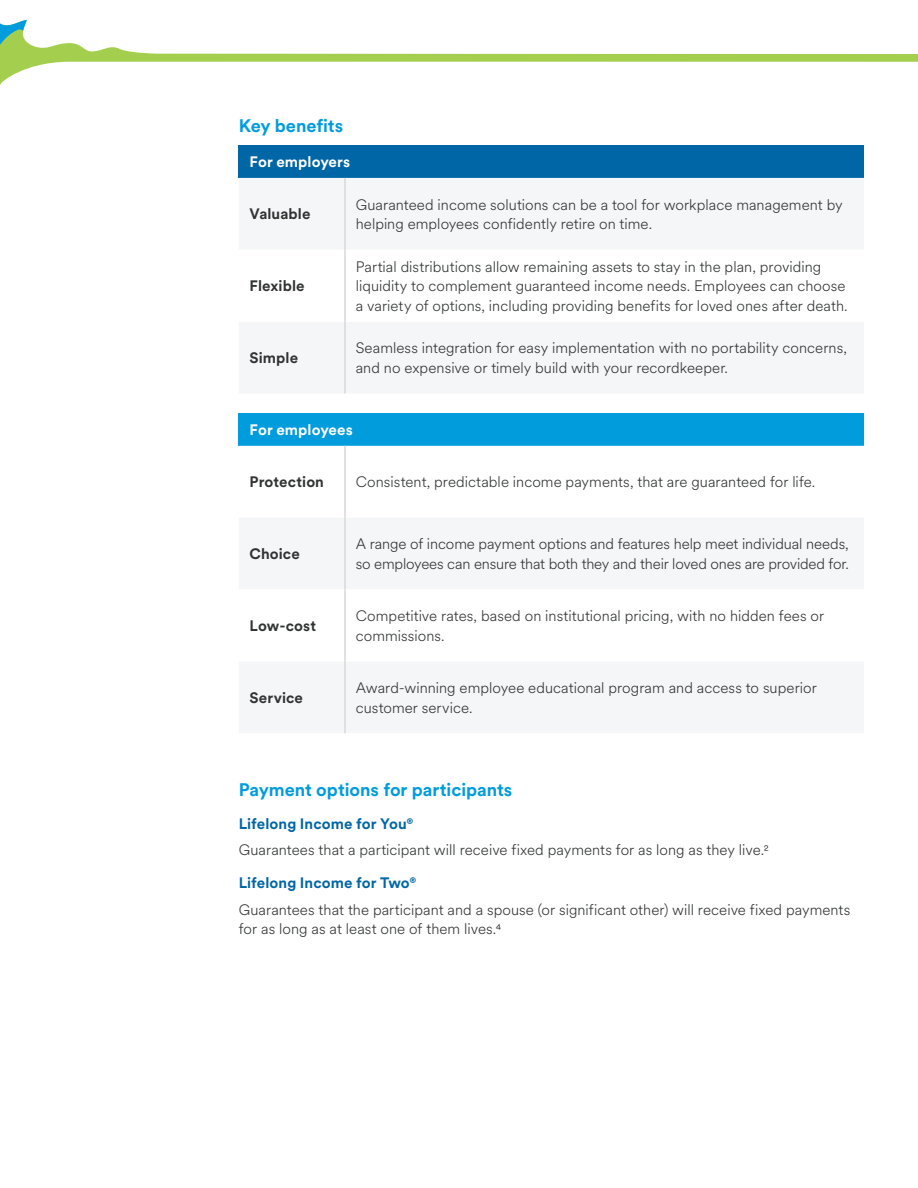
<style>
.page{position:relative;width:918px;height:1188px;background:#fff}
.page>*{position:absolute;margin:0;border:0;box-sizing:border-box;transform-origin:0 0}
.SUBHEAD_B_NO_RULE{font:700 18px "Met Life Circular";color:#009cdc}
.BODY_COPY{font:300 15px/19.5px "Met Life Circular";color:#323333}
.BODY_COPY-2{font:700 15px "Met Life Circular";letter-spacing:.005em;color:#323333}
.BODY_HEAD{font:700 15px "Met Life Circular";letter-spacing:.005em;color:#0066a5}
.BODY_HEAD-2{font:700 15px "Met Life Circular";letter-spacing:.005em;color:#fff}
</style>
<div class="page">
<svg style="left:0;top:42px;width:918px;height:43px"></svg>
<svg style="left:0;top:19px;width:27px;height:33px"></svg>
<div style="left:239px;top:145px;width:625px;height:33px;background:#0066a5"></div>
<div style="left:239px;top:178px;width:625px;height:215px;background:#f4f6f7"></div>
<svg style="left:239px;top:250px;width:625px;height:72px"></svg>
<hr style="left:344px;top:178px;width:2px;height:72px;background:#d8d9d7">
<hr style="left:344px;top:250px;width:2px;height:72px;background:#d8d9d7">
<hr style="left:344px;top:322px;width:2px;height:71px;background:#d8d9d7">
<div style="left:239px;top:413px;width:625px;height:33px;background:#009cdc"></div>
<div style="left:239px;top:518px;width:625px;height:215px;background:#f4f6f7"></div>
<svg style="left:239px;top:590px;width:625px;height:71px"></svg>
<hr style="left:344px;top:446px;width:2px;height:72px;background:#d8d9d7">
<hr style="left:344px;top:518px;width:2px;height:72px;background:#d8d9d7">
<hr style="left:344px;top:590px;width:2px;height:71px;background:#d8d9d7">
<hr style="left:344px;top:661px;width:2px;height:72px;background:#d8d9d7">
<p class="SUBHEAD_B_NO_RULE" style="left:239px;top:114px;width:106px">Key benefits</p>
<p class="BODY_HEAD-2" style="left:250px;top:152px;width:102px">For employers</p>
<p class="BODY_COPY-2" style="left:250px;top:204px;width:62px">Valuable</p>
<p class="BODY_COPY" style="left:356px;top:194px;width:488px">Guaranteed income solutions can be a tool for workplace management by helping employees confidently retire on time.</p>
<p class="BODY_COPY-2" style="left:250px;top:276px;width:57px">Flexible</p>
<p class="BODY_COPY" style="left:356px;top:256px;width:493px">Partial distributions allow remaining assets to stay in the plan, providing liquidity to complement guaranteed income needs. Employees can choose a variety of options, including providing benefits for loved ones after death.</p>
<p class="BODY_COPY-2" style="left:250px;top:348px;width:50px">Simple</p>
<p class="BODY_COPY" style="left:356px;top:338px;width:493px">Seamless integration for easy implementation with no portability concerns, and no expensive or timely build with your recordkeeper.</p>
<p class="BODY_HEAD-2" style="left:250px;top:419px;width:105px">For employees</p>
<p class="BODY_COPY-2" style="left:250px;top:472px;width:76px">Protection</p>
<p class="BODY_COPY" style="left:356px;top:472px;width:461px">Consistent, predictable income payments, that are guaranteed for life.</p>
<p class="BODY_COPY-2" style="left:250px;top:544px;width:52px">Choice</p>
<p class="BODY_COPY" style="left:356px;top:534px;width:495px">A range of income payment options and features help meet individual needs, so employees can ensure that both they and their loved ones are provided for.</p>
<p class="BODY_COPY-2" style="left:250px;top:615px;width:68px">Low-cost</p>
<p class="BODY_COPY" style="left:356px;top:606px;width:470px">Competitive rates, based on institutional pricing, with no hidden fees or commissions.</p>
<p class="BODY_COPY-2" style="left:250px;top:687px;width:55px">Service</p>
<p class="BODY_COPY" style="left:356px;top:678px;width:462px">Award-winning employee educational program and access to superior customer service.</p>
<p class="SUBHEAD_B_NO_RULE" style="left:239px;top:777px;width:275px">Payment options for participants</p>
<p class="BODY_HEAD" style="left:239px;top:814px;width:176px">Lifelong Income for You®</p>
<p class="BODY_COPY" style="left:239px;top:840px;width:532px">Guarantees that a participant will receive fixed payments for as long as they live.2</p>
<p class="BODY_HEAD" style="left:239px;top:873px;width:179px">Lifelong Income for Two®</p>
<p class="BODY_COPY" style="left:239px;top:899px;width:613px">Guarantees that the participant and a spouse (or significant other) will receive fixed payments for as long as at least one of them lives.4</p>
</div>
